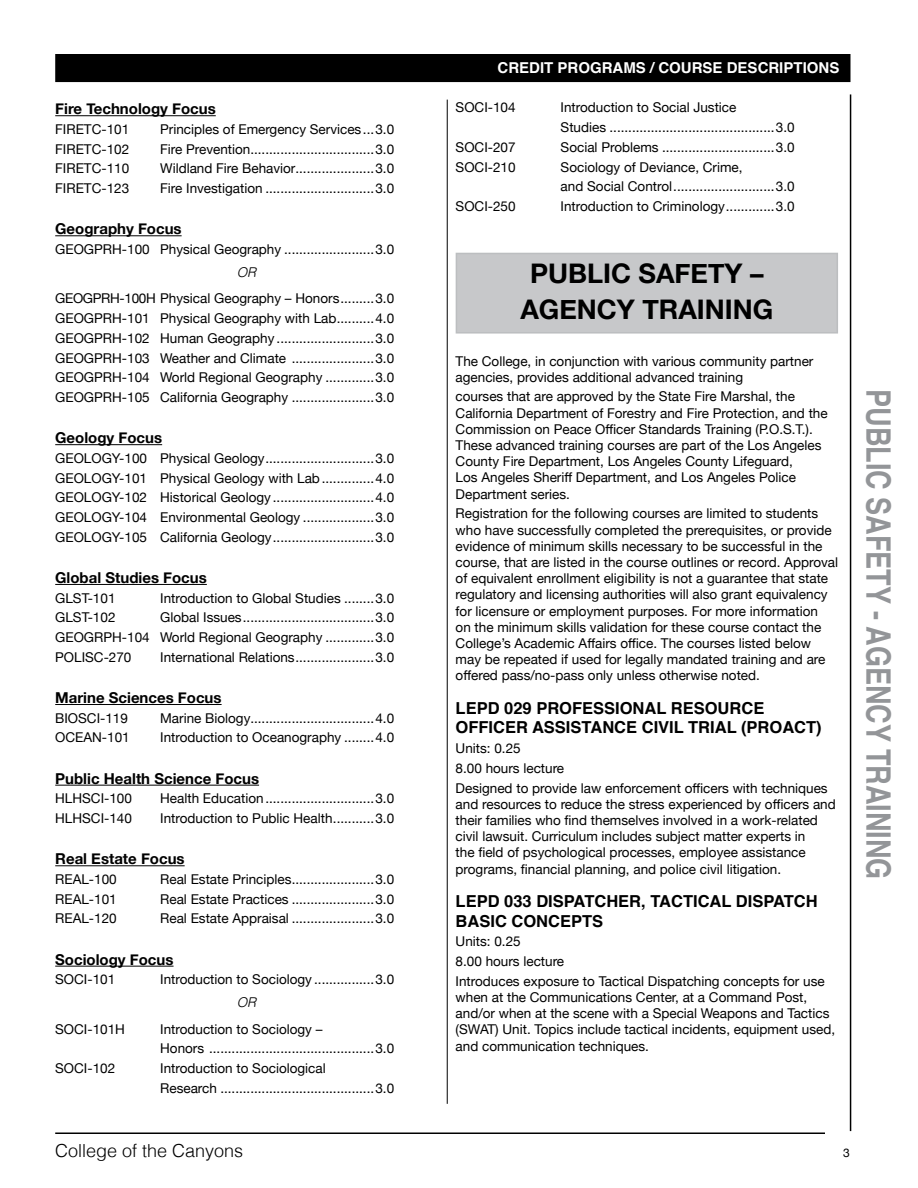
<style>
.page{position:relative;width:918px;height:1188px;background:#fff}
.page>*{position:absolute;margin:0;border:0;box-sizing:border-box;transform-origin:0 0}
.t1{font:700 33.75px "Helvetica";color:#939598;scale:.8 1}
.t2{font:700 27px/36px "Helvetica Neue";color:#000;text-align:center}
.t3{font:300 18px "Helvetica";color:#000}
.t4{font:700 16.5px/19.8px "Helvetica";color:#000}
.t5{font:700 15px "Helvetica Neue";color:#000}
.t6{font:700 15px "Helvetica";color:#fff}
.t7{font:13.5px/16.2px "Helvetica Neue";color:#000}
.t8{font:italic 300 13.5px "Helvetica";color:#000}
.t9{font:12px "Helvetica Neue";color:#000}
</style>
<div class="page">
<div style="left:456px;top:253px;width:382px;height:81px;background:#c7c8ca;border:2px solid #bcbec0"></div>
<hr style="left:850px;top:94px;width:1px;height:1037px;background:#000">
<hr style="left:55px;top:1132px;width:770px;height:2px;background:#000">
<hr style="left:447px;top:100px;width:1px;height:1004px;background:#000">
<hr style="left:55px;top:115px;width:161px;height:1px;background:#000">
<hr style="left:55px;top:235px;width:127px;height:1px;background:#000">
<hr style="left:55px;top:444px;width:107px;height:1px;background:#000">
<hr style="left:55px;top:584px;width:152px;height:1px;background:#000">
<hr style="left:55px;top:704px;width:167px;height:1px;background:#000">
<hr style="left:55px;top:785px;width:204px;height:1px;background:#000">
<hr style="left:55px;top:865px;width:130px;height:1px;background:#000">
<hr style="left:55px;top:966px;width:119px;height:1px;background:#000">
<div style="left:56px;top:55px;width:794px;height:26px;background:#000"></div>
<div style="left:55px;top:54px;width:795px;height:28px;border:2px solid #000"></div>
<h6 class="t5" style="left:55px;top:97px;width:162px">Fire Technology Focus</h6>
<p class="t7" style="left:55px;top:122px;width:76px">FIRETC-101</p>
<p class="t7" style="left:160px;top:122px;width:235px">Principles of Emergency Services...3.0</p>
<p class="t7" style="left:55px;top:142px;width:76px">FIRETC-102</p>
<p class="t7" style="left:160px;top:142px;width:235px">Fire Prevention.................................3.0</p>
<p class="t7" style="left:55px;top:161px;width:76px">FIRETC-110</p>
<p class="t7" style="left:160px;top:161px;width:235px">Wildland Fire Behavior.....................3.0</p>
<p class="t7" style="left:55px;top:181px;width:76px">FIRETC-123</p>
<p class="t7" style="left:160px;top:181px;width:235px">Fire Investigation .............................3.0</p>
<h6 class="t5" style="left:55px;top:217px;width:128px">Geography Focus</h6>
<p class="t7" style="left:55px;top:242px;width:340px">GEOGPRH-100 Physical Geography ........................3.0</p>
<p class="t8" style="left:237px;top:261px;width:21px">OR</p>
<p class="t7" style="left:55px;top:291px;width:340px">GEOGPRH-100H Physical Geography – Honors.........3.0</p>
<p class="t7" style="left:55px;top:311px;width:340px">GEOGPRH-101 Physical Geography with Lab..........4.0</p>
<p class="t7" style="left:55px;top:331px;width:340px">GEOGPRH-102 Human Geography ..........................3.0</p>
<p class="t7" style="left:55px;top:350px;width:340px">GEOGPRH-103 Weather and Climate ......................3.0</p>
<p class="t7" style="left:55px;top:370px;width:340px">GEOGPRH-104 World Regional Geography .............3.0</p>
<p class="t7" style="left:55px;top:390px;width:340px">GEOGPRH-105 California Geography ......................3.0</p>
<h6 class="t5" style="left:55px;top:426px;width:108px">Geology Focus</h6>
<p class="t7" style="left:55px;top:451px;width:340px">GEOLOGY-100 Physical Geology.............................3.0</p>
<p class="t7" style="left:55px;top:470px;width:340px">GEOLOGY-101 Physical Geology with Lab..............4.0</p>
<p class="t7" style="left:55px;top:490px;width:340px">GEOLOGY-102 Historical Geology ...........................4.0</p>
<p class="t7" style="left:55px;top:510px;width:340px">GEOLOGY-104 Environmental Geology ...................3.0</p>
<p class="t7" style="left:55px;top:530px;width:340px">GEOLOGY-105 California Geology...........................3.0</p>
<h6 class="t5" style="left:55px;top:566px;width:153px">Global Studies Focus</h6>
<p class="t7" style="left:55px;top:591px;width:62px">GLST-101</p>
<p class="t7" style="left:160px;top:591px;width:235px">Introduction to Global Studies ........3.0</p>
<p class="t7" style="left:55px;top:610px;width:62px">GLST-102</p>
<p class="t7" style="left:160px;top:610px;width:235px">Global Issues...................................3.0</p>
<p class="t7" style="left:55px;top:630px;width:340px">GEOGRPH-104 World Regional Geography .............3.0</p>
<p class="t7" style="left:55px;top:650px;width:78px">POLISC-270</p>
<p class="t7" style="left:160px;top:650px;width:235px">International Relations.....................3.0</p>
<h6 class="t5" style="left:55px;top:686px;width:168px">Marine Sciences Focus</h6>
<p class="t7" style="left:55px;top:711px;width:74px">BIOSCI-119</p>
<p class="t7" style="left:160px;top:711px;width:235px">Marine Biology.................................4.0</p>
<p class="t7" style="left:55px;top:730px;width:76px">OCEAN-101</p>
<p class="t7" style="left:160px;top:730px;width:235px">Introduction to Oceanography ........4.0</p>
<h6 class="t5" style="left:55px;top:767px;width:205px">Public Health Science Focus</h6>
<p class="t7" style="left:55px;top:791px;width:78px">HLHSCI-100</p>
<p class="t7" style="left:160px;top:791px;width:235px">Health Education.............................3.0</p>
<p class="t7" style="left:55px;top:811px;width:78px">HLHSCI-140</p>
<p class="t7" style="left:160px;top:811px;width:235px">Introduction to Public Health...........3.0</p>
<h6 class="t5" style="left:55px;top:847px;width:131px">Real Estate Focus</h6>
<p class="t7" style="left:55px;top:872px;width:63px">REAL-100</p>
<p class="t7" style="left:55px;top:892px;width:63px">REAL-101</p>
<p class="t7" style="left:160px;top:892px;width:235px">Real Estate Practices ......................3.0</p>
<p class="t7" style="left:55px;top:911px;width:63px">REAL-120</p>
<p class="t7" style="left:160px;top:911px;width:235px">Real Estate Appraisal ......................3.0</p>
<h6 class="t5" style="left:55px;top:948px;width:120px">Sociology Focus</h6>
<p class="t7" style="left:55px;top:972px;width:62px">SOCI-101</p>
<p class="t7" style="left:160px;top:972px;width:235px">Introduction to Sociology ................3.0</p>
<p class="t8" style="left:237px;top:991px;width:21px">OR</p>
<p class="t7" style="left:55px;top:1022px;width:71px">SOCI-101H</p>
<p class="t7" style="left:160px;top:1020px;width:235px;line-height:19.6px">Introduction to Sociology –<br>Honors ............................................3.0</p>
<p class="t7" style="left:55px;top:1061px;width:62px">SOCI-102</p>
<p class="t7" style="left:160px;top:1059px;width:235px;line-height:19.6px">Introduction to Sociological<br>Research .........................................3.0</p>
<p class="t7" style="left:160px;top:872px;width:235px">Real Estate Principles......................3.0</p>
<p class="t6" style="left:498px;top:56px;width:343px">CREDIT PROGRAMS / COURSE DESCRIPTIONS</p>
<p class="t7" style="left:456px;top:100px;width:62px">SOCI-104</p>
<p class="t7" style="left:561px;top:99px;width:235px;line-height:19.6px">Introduction to Social Justice<br>Studies ............................................3.0</p>
<p class="t7" style="left:456px;top:140px;width:62px">SOCI-207</p>
<p class="t7" style="left:561px;top:140px;width:235px">Social Problems ..............................3.0</p>
<p class="t7" style="left:456px;top:159px;width:62px">SOCI-210</p>
<p class="t7" style="left:561px;top:158px;width:235px;line-height:19.6px">Sociology of Deviance, Crime,<br>and Social Control...........................3.0</p>
<p class="t7" style="left:456px;top:199px;width:62px">SOCI-250</p>
<p class="t7" style="left:561px;top:199px;width:235px">Introduction to Criminology.............3.0</p>
<h3 class="t2" style="left:520px;top:256px;width:254px">PUBLIC SAFETY –<br>AGENCY TRAINING</h3>
<p class="t7" style="left:456px;top:353px;width:359px">The College, in conjunction with various community partner agencies, provides additional advanced training</p>
<p class="t7" style="left:456px;top:389px;width:374px">courses that are approved by the State Fire Marshal, the California Department of Forestry and Fire Protection, and the Commission on Peace Officer Standards Training (P.O.S.T.).<br>These advanced training courses are part of the Los Angeles County Fire Department, Los Angeles County Lifeguard,<br>Los Angeles Sheriff Department, and Los Angeles Police Department series.</p>
<p class="t7" style="left:456px;top:506px;width:384px">Registration for the following courses are limited to students who have successfully completed the prerequisites, or provide evidence of minimum skills necessary to be successful in the course, that are listed in the course outlines or record. Approval of equivalent enrollment eligibility is not a guarantee that state regulatory and licensing authorities will also grant equivalency for licensure or employment purposes. For more information<br>on the minimum skills validation for these course contact the College’s Academic Affairs office. The courses listed below may be repeated if used for legally mandated training and are offered pass/no-pass only unless otherwise noted.</p>
<h4 class="t4" style="left:456px;top:698px;width:368px">LEPD 029 PROFESSIONAL RESOURCE<br>OFFICER ASSISTANCE CIVIL TRIAL (PROACT)</h4>
<p class="t7" style="left:456px;top:741px;width:67px">Units: 0.25</p>
<p class="t7" style="left:456px;top:761px;width:110px">8.00 hours lecture</p>
<p class="t7" style="left:456px;top:780px;width:382px">Designed to provide law enforcement officers with techniques and resources to reduce the stress experienced by officers and their families who find themselves involved in a work-related civil lawsuit. Curriculum includes subject matter experts in<br>the field of psychological processes, employee assistance programs, financial planning, and police civil litigation.</p>
<h4 class="t4" style="left:456px;top:891px;width:364px">LEPD 033 DISPATCHER, TACTICAL DISPATCH<br>BASIC CONCEPTS</h4>
<p class="t7" style="left:456px;top:934px;width:67px">Units: 0.25</p>
<p class="t7" style="left:456px;top:954px;width:110px">8.00 hours lecture</p>
<p class="t7" style="left:456px;top:974px;width:381px">Introduces exposure to Tactical Dispatching concepts for use when at the Communications Center, at a Command Post, and/or when at the scene with a Special Weapons and Tactics (SWAT) Unit. Topics include tactical incidents, equipment used, and communication techniques.</p>
<h1 class="t1" style="left:905px;top:389px;width:614px;rotate:90deg">PUBLIC SAFETY - AGENCY TRAINING</h1>
<h3 class="t3" style="left:55px;top:1136px;width:190px">College of the Canyons</h3>
<p class="t9" style="left:843px;top:1144px;width:8px">3</p>
</div>
